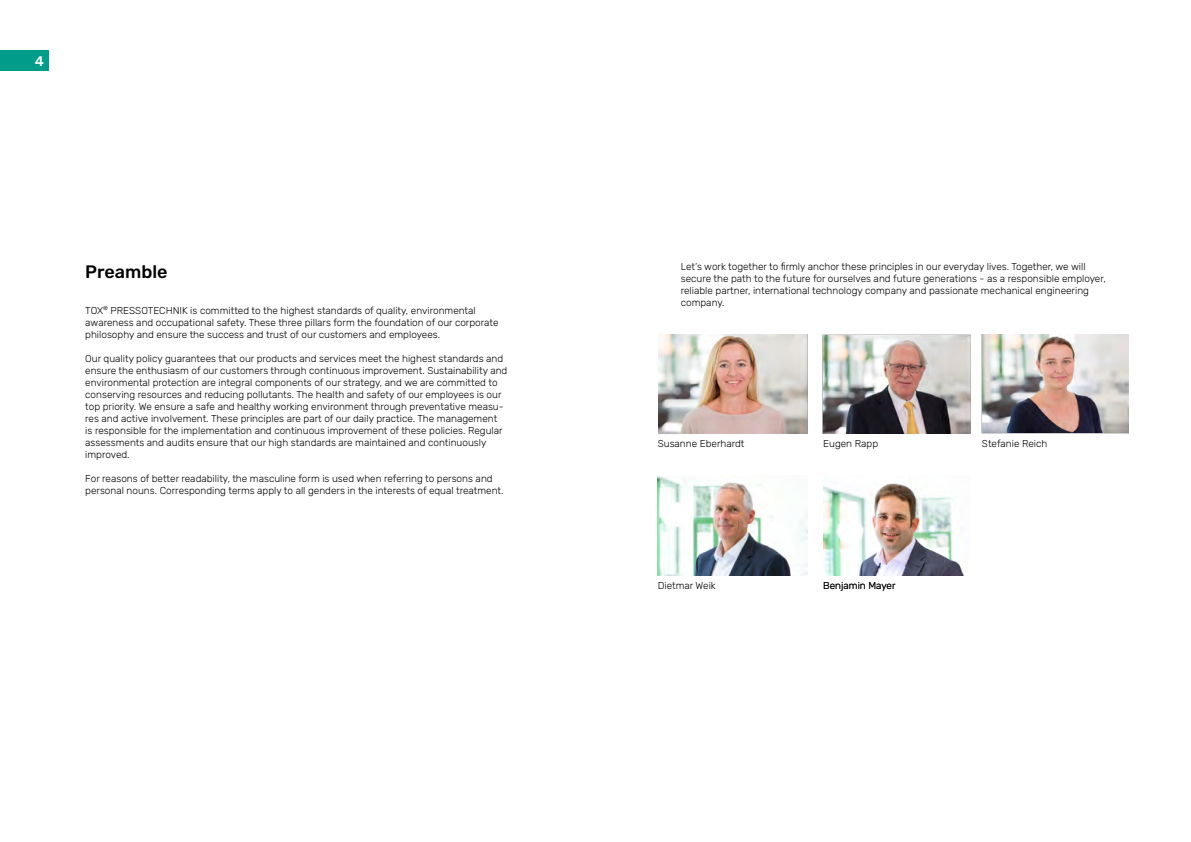
<style>
.page{position:relative;width:1191px;height:842px;background:#fff}
.page>*{position:absolute;margin:0;border:0;box-sizing:border-box;transform-origin:0 0}
.t1{font:500 18px "Rubik";color:#000}
.t2{font:500 14px "Rubik";color:#fff}
.t3{font:300 10px/12px "Rubik";color:#000}
</style>
<div class="page">
<div style="left:0;top:50px;width:49px;height:21px;background:#009d8b"></div>
<img style="left:658px;top:334px;width:470px;height:99px">
<img style="left:658px;top:476px;width:149px;height:99px">
<img style="left:823px;top:483px;width:141px;height:92px">
<h2 class="t2" style="left:35px;top:53px;width:11px">4</h2>
<h1 class="t1" style="left:85px;top:261px;width:84px">Preamble</h1>
<p class="t3" style="left:85px;top:304px;width:415px">TOX<sup>®</sup> PRESSOTECHNIK is committed to the highest standards of quality, environmental awareness and occupational safety. These three pillars form the foundation of our corporate philosophy and ensure the success and trust of our customers and employees.</p>
<p class="t3" style="left:85px;top:352px;width:424px">Our quality policy guarantees that our products and services meet the highest standards and ensure the enthusiasm of our customers through continuous improvement. Sustainability and environmental protection are integral components of our strategy, and we are committed to conserving resources and reducing pollutants. The health and safety of our employees is our top priority. We ensure a safe and healthy working environment through preventative measu&shy;res and active involvement. These principles are part of our daily practice. The management<br>is responsible for the implementation and continuous improvement of these policies. Regular assessments and audits ensure that our high standards are maintained and continuously improved.</p>
<p class="t3" style="left:85px;top:472px;width:420px">For reasons of better readability, the masculine form is used when referring to persons and personal nouns. Corresponding terms apply to all genders in the interests of equal treatment.</p>
<p class="t3" style="left:681px;top:261px;width:426px">Let‘s work together to firmly anchor these principles in our everyday lives. Together, we will secure the path to the future for ourselves and future generations - as a responsible employer, reliable partner, international technology company and passionate mechanical engineering company.</p>
<p class="t3" style="left:658px;top:438px;width:88px">Susanne Eberhardt</p>
<p class="t3" style="left:823px;top:438px;width:56px">Eugen Rapp</p>
<p class="t3" style="left:982px;top:438px;width:67px">Stefanie Reich</p>
<p class="t3" style="left:658px;top:579px;width:59px">Dietmar Weik</p>
<p class="t3" style="left:823px;top:579px;width:74px">Benjamin Mayer</p>
</div>
